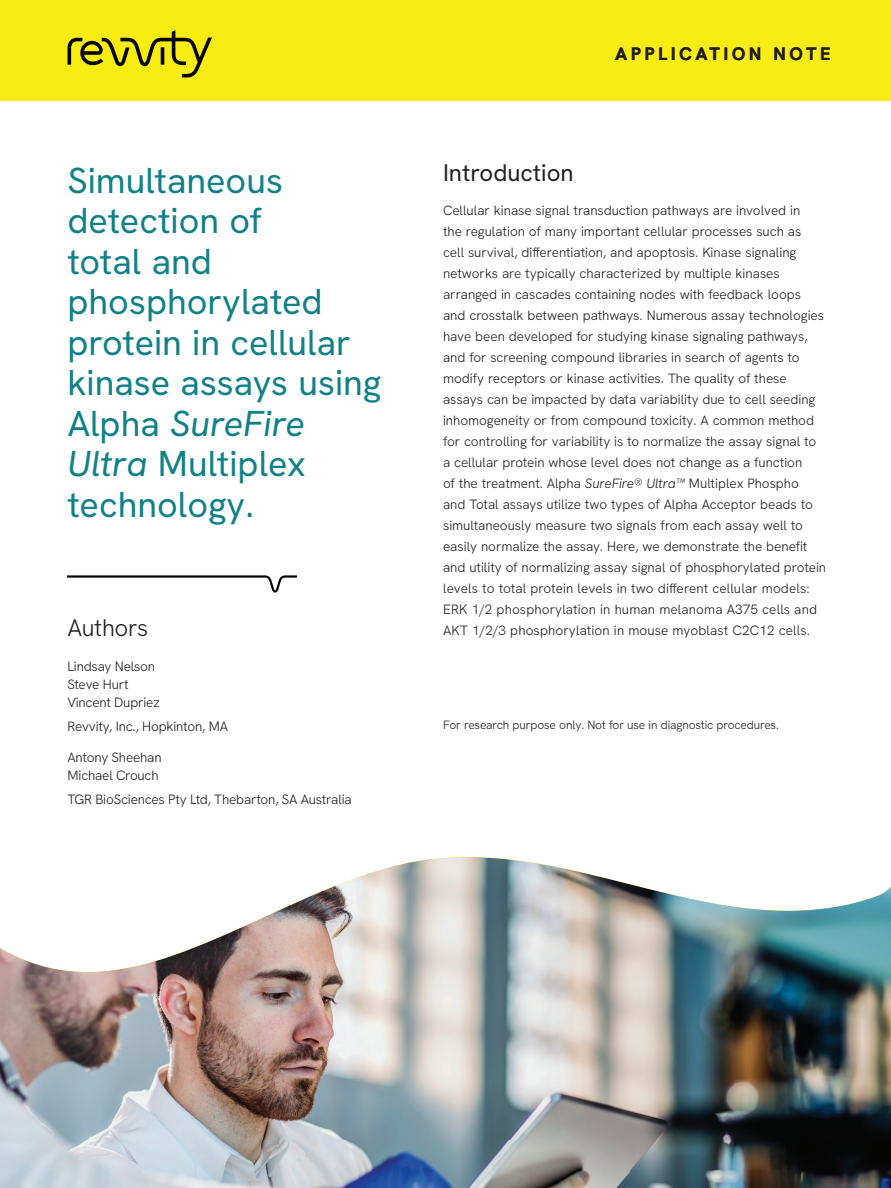
<style>
.page{position:relative;width:891px;height:1188px;background:#fff}
.page>*{position:absolute;margin:0;border:0;box-sizing:border-box;transform-origin:0 0}
.t1{font:36px/40.5px "Hanken Grotesk";color:#118188}
.t2{font:24px "Hanken Grotesk";color:#231f20}
.t3{font:300 24px "Hanken Grotesk";letter-spacing:-.015em;color:#231f20}
.t4{font:700 18px "Hanken Grotesk";letter-spacing:.2em;color:#231f20}
.t5{font:300 13.5px/21px "Hanken Grotesk";color:#231f20}
.t6{font:300 12px "Hanken Grotesk";letter-spacing:-.015em;color:#231f20}
.s1{font-style:italic}
</style>
<div class="page">
<div style="left:0;top:0;width:891px;height:101px;background:#f9ec12"></div>
<svg style="left:68px;top:30px;width:144px;height:48px"></svg>
<svg style="left:68px;top:575px;width:229px;height:18px"></svg>
<img style="left:156px;top:886px;width:735px;height:255px">
<img style="left:262px;top:857px;width:367px;height:61px">
<img style="left:629px;top:884px;width:106px;height:304px">
<img style="left:839px;top:887px;width:52px;height:301px">
<img style="left:0;top:948px;width:52px;height:240px">
<img style="left:157px;top:918px;width:105px;height:270px">
<img style="left:734px;top:906px;width:105px;height:282px">
<img style="left:52px;top:961px;width:105px;height:227px">
<img style="left:262px;top:1141px;width:367px;height:47px">
<h3 class="t4" style="left:615px;top:43px;width:217px">APPLICATION NOTE</h3>
<h1 class="t1" style="left:68px;top:159px;width:315px">Simultaneous detection of<br>total and phosphorylated protein in cellular kinase assays using<br>Alpha <span class="s1">SureFire<br>Ultra</span> Multiplex technology.</h1>
<h2 class="t2" style="left:443px;top:157px;width:132px">Introduction</h2>
<p class="t5" style="left:443px;top:200px;width:385px">Cellular kinase signal transduction pathways are involved in<br>the regulation of many important cellular processes such as<br>cell survival, differentiation, and apoptosis. Kinase signaling networks are typically characterized by multiple kinases arranged in cascades containing nodes with feedback loops and crosstalk between pathways. Numerous assay technologies have been developed for studying kinase signaling pathways, and for screening compound libraries in search of agents to modify receptors or kinase activities. The quality of these assays can be impacted by data variability due to cell seeding inhomogeneity or from compound toxicity. A common method for controlling for variability is to normalize the assay signal to a cellular protein whose level does not change as a function<br>of the treatment. Alpha <span class="s1">SureFire® Ultra™</span> Multiplex Phospho<br>and Total assays utilize two types of Alpha Acceptor beads to simultaneously measure two signals from each assay well to easily normalize the assay. Here, we demonstrate the benefit and utility of normalizing assay signal of phosphorylated protein levels to total protein levels in two different cellular models:<br>ERK 1/2 phosphorylation in human melanoma A375 cells and</p>
<h2 class="t3" style="left:68px;top:613px;width:82px">Authors</h2>
<p class="t5" style="left:443px;top:620px;width:368px">AKT 1/2/3 phosphorylation in mouse myoblast C2C12 cells.</p>
<p class="t5" style="left:68px;top:657px;width:94px;line-height:18px">Lindsay Nelson<br>Steve Hurt<br>Vincent Dupriez</p>
<p class="t5" style="left:68px;top:715px;width:162px">Revvity, Inc., Hopkinton, MA</p>
<p class="t5" style="left:68px;top:748px;width:96px;line-height:18px">Antony Sheehan<br>Michael Crouch</p>
<p class="t5" style="left:68px;top:789px;width:286px">TGR BioSciences Pty Ltd, Thebarton, SA Australia</p>
<p class="t6" style="left:443px;top:717px;width:337px">For research purpose only. Not for use in diagnostic procedures.</p>
</div>
